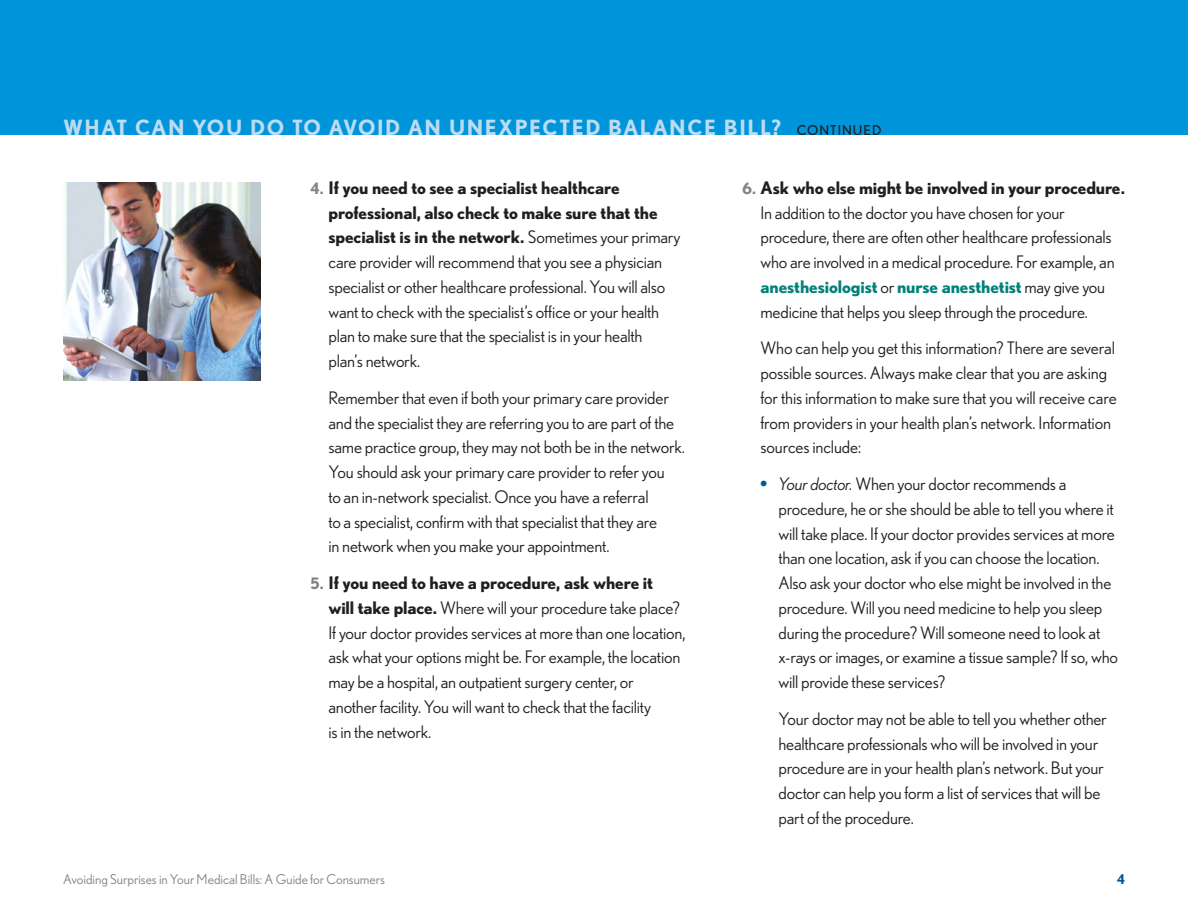
<style>
.page{position:relative;width:1188px;height:918px;background:#fff}
.page>*{position:absolute;margin:0;border:0;box-sizing:border-box;transform-origin:0 0}
.t1{font:700 21px "Nobel";letter-spacing:.075em;color:#bcdcf4}
.t2{font:17.25px/24.8px "Nobel";letter-spacing:-.01em;color:#221e1f}
.t3{font:13.5px "Nobel";color:#808284}
.t4{font:700 13.5px "Nobel";color:#00599b}
.s1{font-weight:400;font-size:13.5px;color:#221e1f}
.s2{font-weight:700;font-size:15.75px;color:#808284}
.s3{font-weight:700}
.s4{font-weight:700;color:#008179}
.s5{font-weight:700;color:#00599b}
.s6{font-style:italic}
</style>
<div class="page">
<div style="left:0;top:0;width:1188px;height:135px;background:#0095da"></div>
<img style="left:63px;top:182px;width:198px;height:198px">
<p class="t1" style="left:63px;top:115px;width:820px">WHAT CAN YOU DO TO AVOID AN UNEXPECTED BALANCE BILL? <span class="s1">CONTINUED</span></p>
<p class="t2" style="left:328px;top:175px;width:354px;text-indent:-18px"><span class="s2">4.</span> <span class="s3">If you need to see a specialist healthcare professional, also check to make sure that the specialist is in the network.</span> Sometimes your primary care provider will recommend that you see a physician specialist or other healthcare professional. You will also want to check with the specialist’s office or your health plan to make sure that the specialist is in your health plan’s network.</p>
<p class="t2" style="left:328px;top:385px;width:358px">Remember that even if both your primary care provider and the specialist they are referring you to are part of the same practice group, they may not both be in the network.<br>You should ask your primary care provider to refer you<br>to an in-network specialist. Once you have a referral<br>to a specialist, confirm with that specialist that they are<br>in network when you make your appointment.</p>
<p class="t2" style="left:328px;top:570px;width:358px;text-indent:-18px"><span class="s2">5.</span> <span class="s3">If you need to have a procedure, ask where it<br>will take place.</span> Where will your procedure take place?<br>If your doctor provides services at more than one location, ask what your options might be. For example, the location may be a hospital, an outpatient surgery center, or another facility. You will want to check that the facility<br>is in the network.</p>
<p class="t2" style="left:760px;top:175px;width:366px;text-indent:-18px"><span class="s2">6.</span> <span class="s3">Ask who else might be involved in your procedure.<br></span>In addition to the doctor you have chosen for your procedure, there are often other healthcare professionals who are involved in a medical procedure. For example, an <span class="s4">anesthesiologist</span> or <span class="s4">nurse anesthetist</span> may give you medicine that helps you sleep through the procedure.</p>
<p class="t2" style="left:760px;top:336px;width:358px">Who can help you get this information? There are several possible sources. Always make clear that you are asking for this information to make sure that you will receive care from providers in your health plan’s network. Information sources include:</p>
<p class="t2" style="left:778px;top:471px;width:341px;text-indent:-18px"><span class="s5">•</span> <span class="s6">Your doctor.</span> When your doctor recommends a procedure, he or she should be able to tell you where it will take place. If your doctor provides services at more than one location, ask if you can choose the location.<br>Also ask your doctor who else might be involved in the procedure. Will you need medicine to help you sleep during the procedure? Will someone need to look at x-rays or images, or examine a tissue sample? If so, who will provide these services?</p>
<p class="t2" style="left:778px;top:706px;width:330px">Your doctor may not be able to tell you whether other healthcare professionals who will be involved in your procedure are in your health plan’s network. But your doctor can help you form a list of services that will be part of the procedure.</p>
<p class="t3" style="left:63px;top:871px;width:323px">Avoiding Surprises in Your Medical Bills: A Guide for Consumers</p>
<p class="t4" style="left:1117px;top:871px;width:9px">4</p>
</div>
